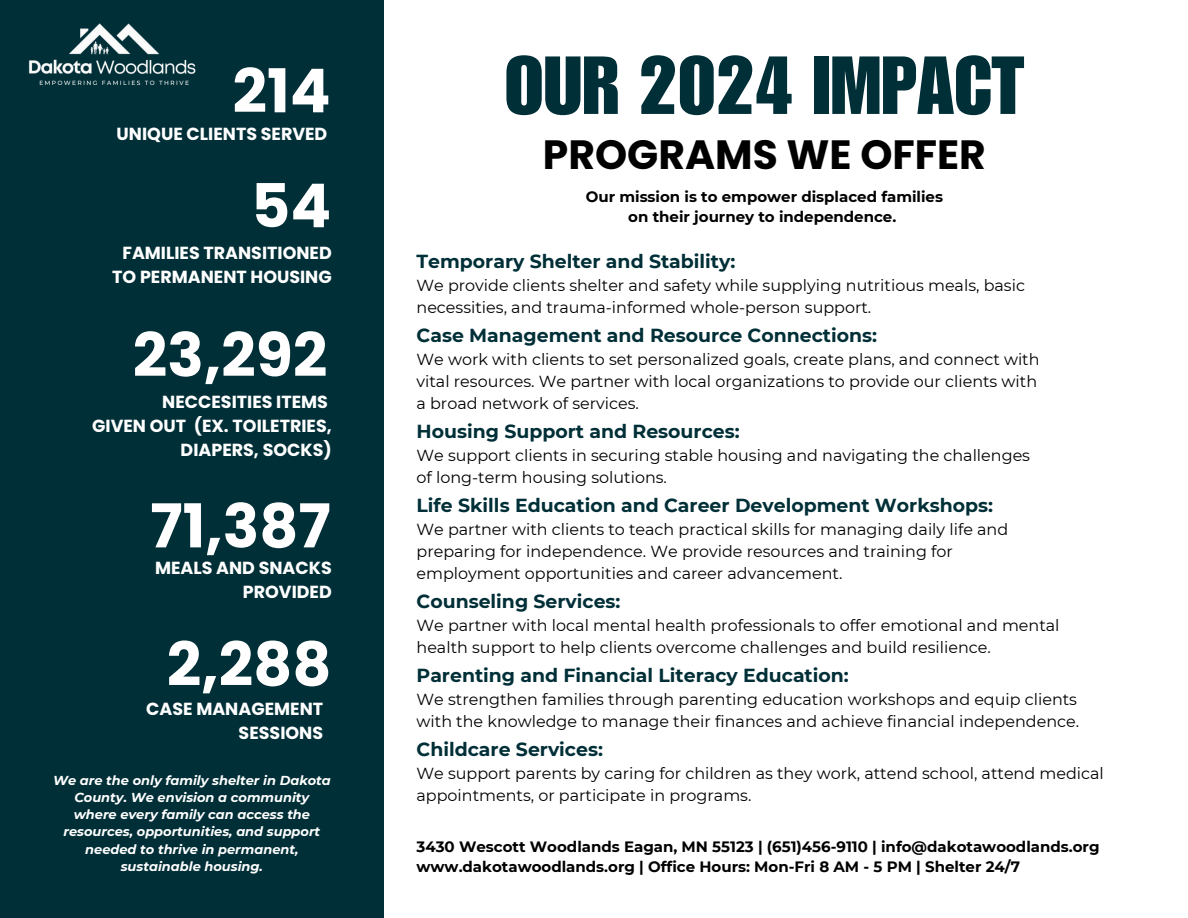
<style>
.page{position:relative;width:1188px;height:918px;background:#fff}
.page>*{position:absolute;margin:0;border:0;box-sizing:border-box;transform-origin:0 0}
.t1{font:80.55px "Impact LT Std";color:#012f37}
.t2{font:700 60.45px "Poppins";color:#fff}
.t3{font:700 40.95px "Poppins";color:#000}
.t4{font:700 18.9px "Montserrat";color:#012f37}
.t5{font:700 17.55px/24px "Poppins";color:#fff;text-align:right}
.t6{font:15.9px/21.8px "Montserrat";color:#000}
.t7{font:700 15px/20.2px "Montserrat";color:#000;text-align:center}
.t8{font:italic 700 12.9px/17.2px "Montserrat";color:#fff;text-align:center}
</style>
<div class="page">
<div style="left:0;top:0;width:384px;height:918px;background:#012f37"></div>
<img style="left:28px;top:23px;width:168px;height:62px">
<p class="t2" style="left:232px;top:49px;width:100px">214</p>
<h5 class="t5" style="left:117px;top:122px;width:212px">UNIQUE CLIENTS SERVED</h5>
<p class="t2" style="left:251px;top:164px;width:82px">54</p>
<h5 class="t5" style="left:112px;top:240px;width:221px;text-align:center">FAMILIES TRANSITIONED<br>TO PERMANENT HOUSING</h5>
<p class="t2" style="left:133px;top:313px;width:196px">23,292</p>
<h5 class="t5" style="left:92px;top:390px;width:241px">NECCESITIES ITEMS<br>GIVEN OUT (EX. TOILETRIES,<br>DIAPERS, SOCKS)</h5>
<p class="t2" style="left:150px;top:484px;width:182px">71,387</p>
<h5 class="t5" style="left:155px;top:556px;width:178px">MEALS AND SNACKS<br>PROVIDED</h5>
<h5 class="t2" style="left:167px;top:622px;width:166px">2,288</h5>
<p class="t5" style="left:146px;top:697px;width:178px">CASE MANAGEMENT<br>SESSIONS</p>
<p class="t8" style="left:53px;top:771px;width:279px">We are the only family shelter in Dakota<br>County. We envision a community where every family can access the resources, opportunities, and support needed to thrive in permanent, sustainable housing.</p>
<h2 class="t1" style="left:505px;top:56px;width:521px">OUR 2024 IMPACT</h2>
<p class="t3" style="left:543px;top:126px;width:445px">PROGRAMS WE OFFER</p>
<h4 class="t7" style="left:586px;top:187px;width:359px">Our mission is to empower displaced families on their journey to independence.</h4>
<h4 class="t4" style="left:417px;top:250px;width:320px">Temporary Shelter and Stability:</h4>
<h2 class="t6" style="left:417px;top:275px;width:610px">We provide clients shelter and safety while supplying nutritious meals, basic necessities, and trauma-informed whole-person support.</h2>
<h4 class="t4" style="left:417px;top:324px;width:462px">Case Management and Resource Connections:</h4>
<h2 class="t6" style="left:417px;top:349px;width:625px">We work with clients to set personalized goals, create plans, and connect with vital resources. We partner with local organizations to provide our clients with a broad network of services.</h2>
<h4 class="t4" style="left:417px;top:420px;width:325px">Housing Support and Resources:</h4>
<p class="t6" style="left:417px;top:444px;width:615px">We support clients in securing stable housing and navigating the challenges of long-term housing solutions.</p>
<h4 class="t4" style="left:417px;top:494px;width:578px">Life Skills Education and Career Development Workshops:</h4>
<h2 class="t6" style="left:417px;top:519px;width:593px">We partner with clients to teach practical skills for managing daily life and preparing for independence. We provide resources and training for employment opportunities and career advancement.</h2>
<h1 class="t4" style="left:417px;top:590px;width:206px">Counseling Services:</h1>
<p class="t6" style="left:417px;top:614px;width:645px">We partner with local mental health professionals to offer emotional and mental health support to help clients overcome challenges and build resilience.</p>
<h6 class="t4" style="left:417px;top:664px;width:434px">Parenting and Financial Literacy Education:</h6>
<h3 class="t6" style="left:417px;top:688px;width:664px">We strengthen families through parenting education workshops and equip clients with the knowledge to manage their finances and achieve financial independence.</h3>
<p class="t4" style="left:417px;top:738px;width:188px">Childcare Services:</p>
<h5 class="t6" style="left:417px;top:762px;width:689px">We support parents by caring for children as they work, attend school, attend medical appointments, or participate in programs.</h5>
<h5 class="t7" style="left:417px;top:836px;width:684px;text-align:left">3430 Wescott Woodlands Eagan, MN 55123 | (651)456-9110 | info@dakotawoodlands.org www.dakotawoodlands.org | Office Hours: Mon-Fri 8 AM - 5 PM | Shelter 24/7</h5>
</div>
